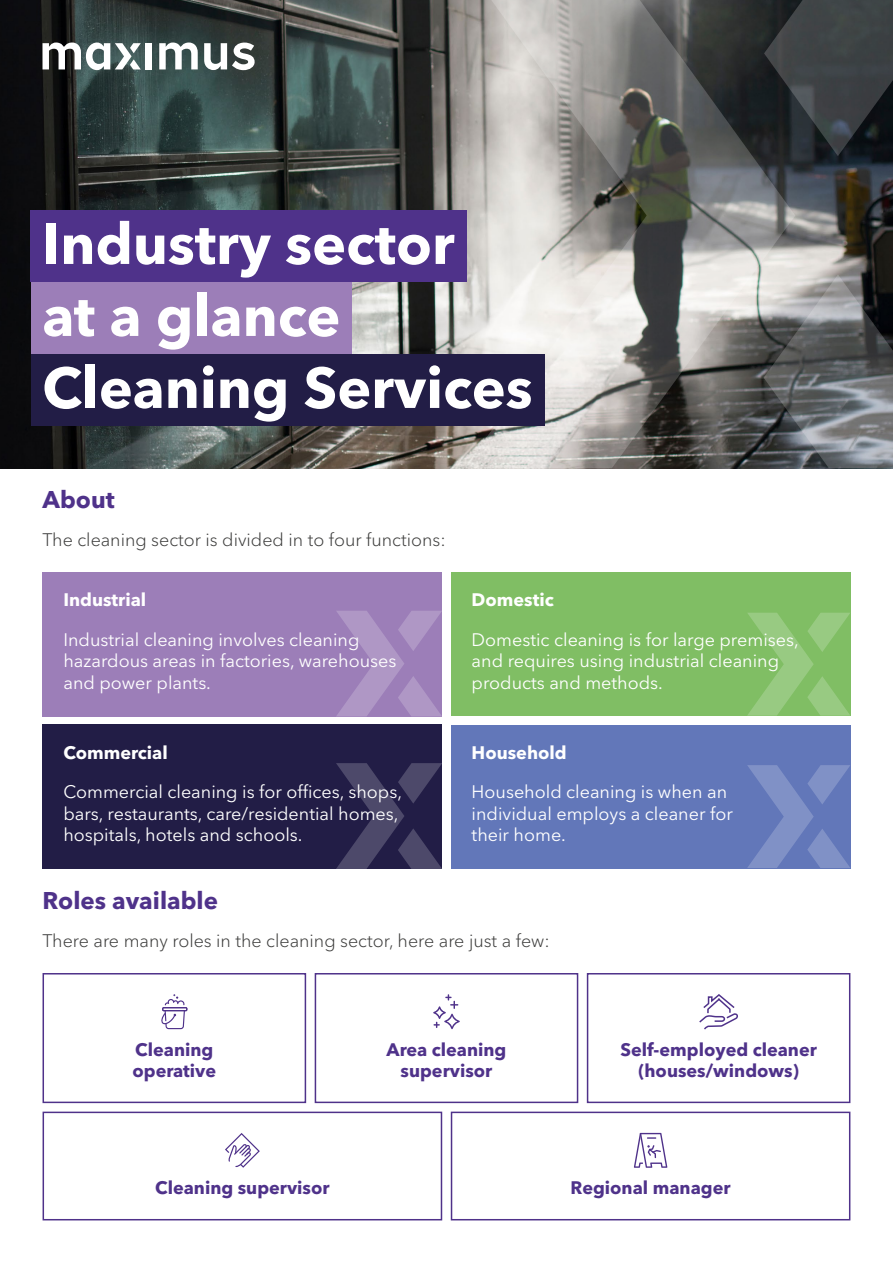
<style>
.page{position:relative;width:893px;height:1263px;background:#fff}
.page>*{position:absolute;margin:0;border:0;box-sizing:border-box;transform-origin:0 0}
.t1{font:700 57px/72px "Avenir Next LT Pro";color:#fff}
.t2{font:700 24px "Avenir Next LT Pro";color:#4f328a}
.t3{font:18px/21.6px "Avenir Next LT Pro";color:#fff}
.t4{font:700 18px/21.6px "Avenir Next LT Pro";color:#4f328a;text-align:center}
.t5{font:300 18px "Avenir Next LT Pro";color:#3c3c3b}
.t6{font:700 18px "Avenir Next LT Pro";color:#fff}
</style>
<div class="page">
<img style="left:0;top:0;width:893px;height:468px">
<svg style="left:795px;top:274px;width:98px;height:194px;background:#6e7174"></svg>
<svg style="left:795px;top:0;width:98px;height:156px;background:#353a3d"></svg>
<svg style="left:464px;top:0;width:331px;height:468px;background:#91908d"></svg>
<div style="left:31px;top:210px;width:436px;height:72px;background:#4f328a"></div>
<div style="left:31px;top:282px;width:320px;height:72px;background:#9c7eb8"></div>
<div style="left:31px;top:354px;width:514px;height:72px;background:#221d46"></div>
<svg style="left:204px;top:43px;width:51px;height:27px"></svg>
<svg style="left:159px;top:43px;width:39px;height:26px"></svg>
<div style="left:145px;top:43px;width:7px;height:26px;background:#fff"></div>
<svg style="left:43px;top:43px;width:98px;height:27px"></svg>
<div style="left:43px;top:572px;width:399px;height:144px;background:#9c7eb8"></div>
<svg style="left:337px;top:611px;width:105px;height:105px"></svg>
<div style="left:451px;top:572px;width:399px;height:144px;background:#80be64"></div>
<svg style="left:747px;top:613px;width:103px;height:103px"></svg>
<div style="left:451px;top:1111px;width:399px;height:109px;border:2px solid #4f328a"></div>
<div style="left:315px;top:973px;width:263px;height:130px;border:2px solid #4f328a"></div>
<div style="left:587px;top:973px;width:263px;height:130px;border:2px solid #4f328a"></div>
<div style="left:43px;top:1111px;width:399px;height:109px;border:2px solid #4f328a"></div>
<div style="left:43px;top:973px;width:263px;height:130px;border:2px solid #4f328a"></div>
<div style="left:43px;top:725px;width:399px;height:144px;background:#221d46"></div>
<svg style="left:336px;top:763px;width:106px;height:106px"></svg>
<div style="left:451px;top:725px;width:399px;height:144px;background:#6277b9"></div>
<svg style="left:747px;top:765px;width:103px;height:103px"></svg>
<svg style="left:634px;top:1133px;width:33px;height:35px"></svg>
<svg style="left:225px;top:1133px;width:35px;height:35px"></svg>
<hr style="left:163px;top:1008px;width:23px;height:2px;background:#4f328a">
<svg style="left:161px;top:994px;width:24px;height:35px"></svg>
<svg style="left:433px;top:994px;width:27px;height:35px"></svg>
<svg style="left:699px;top:994px;width:39px;height:36px"></svg>
<h1 class="t1" style="left:42px;top:208px;width:492px">Industry sector<br>at a glance<br>Cleaning Services</h1>
<h2 class="t2" style="left:43px;top:484px;width:74px">About</h2>
<p class="t5" style="left:43px;top:529px;width:405px">The cleaning sector is divided in to four functions:</p>
<p class="t6" style="left:63px;top:589px;width:84px">Industrial</p>
<p class="t6" style="left:472px;top:589px;width:84px">Domestic</p>
<p class="t3" style="left:63px;top:628px;width:335px">Industrial cleaning involves cleaning hazardous areas in factories, warehouses and power plants.</p>
<p class="t3" style="left:472px;top:628px;width:329px">Domestic cleaning is for large premises, and requires using industrial cleaning products and methods.</p>
<p class="t6" style="left:63px;top:741px;width:106px">Commercial</p>
<p class="t6" style="left:472px;top:741px;width:97px">Household</p>
<p class="t3" style="left:63px;top:781px;width:340px">Commercial cleaning is for offices, shops, bars, restaurants, care/residential homes, hospitals, hotels and schools.</p>
<p class="t3" style="left:472px;top:781px;width:263px">Household cleaning is when an individual employs a cleaner for their home.</p>
<h2 class="t2" style="left:43px;top:886px;width:177px">Roles available</h2>
<p class="t5" style="left:43px;top:930px;width:509px">There are many roles in the cleaning sector, here are just a few:</p>
<p class="t4" style="left:132px;top:1038px;width:85px;text-align:left">Cleaning operative</p>
<p class="t4" style="left:155px;top:1177px;width:176px">Cleaning supervisor</p>
<p class="t4" style="left:387px;top:1038px;width:121px">Area cleaning supervisor</p>
<p class="t4" style="left:620px;top:1038px;width:198px">Self-employed cleaner (houses/windows)</p>
<p class="t4" style="left:571px;top:1177px;width:161px">Regional manager</p>
</div>
